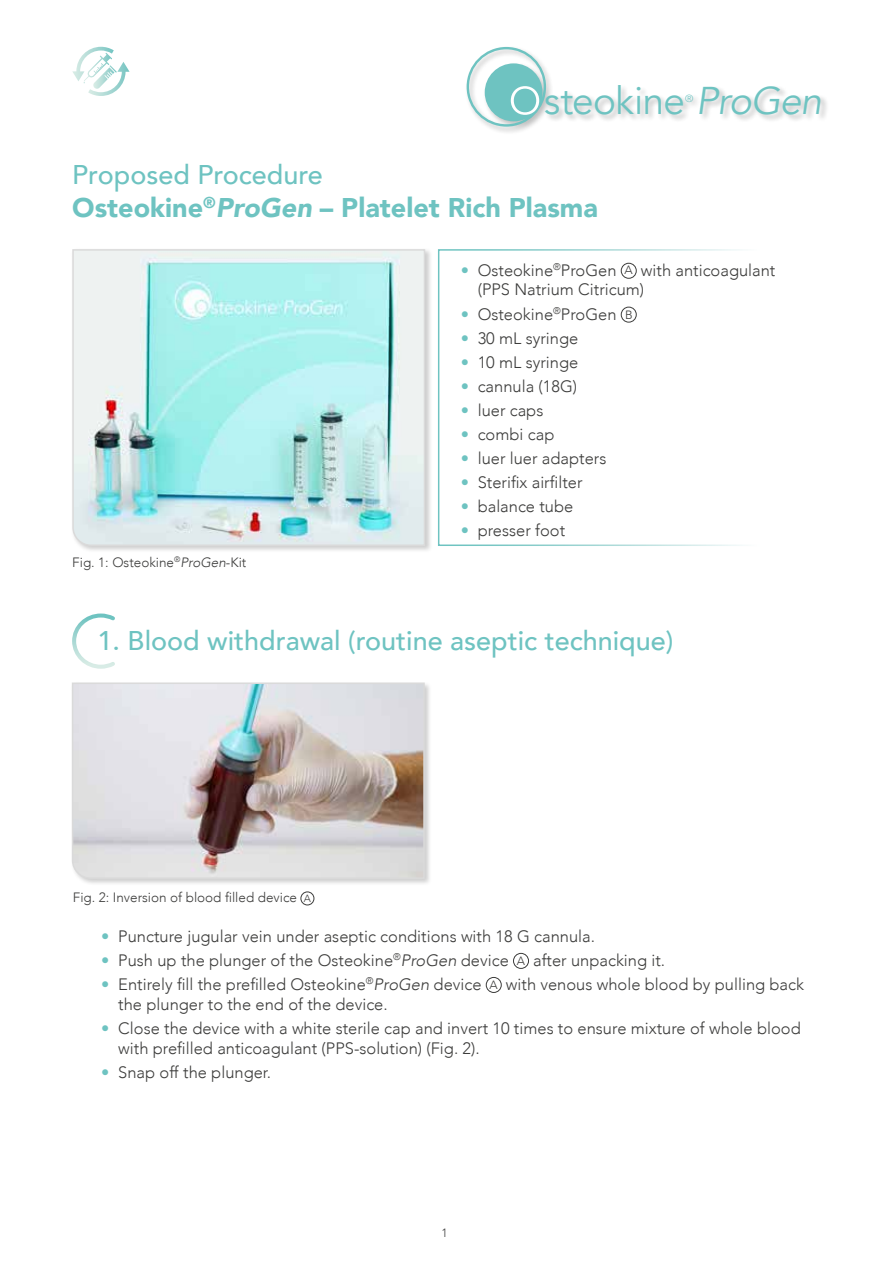
<style>
.page{position:relative;width:893px;height:1263px;background:#fff}
.page>*{position:absolute;margin:0;border:0;box-sizing:border-box;transform-origin:0 0}
.t1{font:38.55px "Avenir";letter-spacing:-.015em;color:#6ec3c1}
.t2{font:900 27px/32.4px "Avenir";color:#6ec3c1}
.t3{font:500 27px "Avenir";color:#6ec3c1}
.t4{font:300 16.5px/19.8px "Avenir";color:#3c3c3b}
.t5{font:300 13.5px "Avenir";color:#3c3c3b}
.t6{font:300 12px "Avenir";color:#3c3c3b}
.t7{font:10.35px "Avenir";color:#6ec3c1}
.s1{font-style:italic}
.s2{font-weight:500}
.s3{color:#6ec3c1}
.s4{font-size:12px}
.s5{font-size:10.35px}
</style>
<div class="page">
<div style="left:513px;top:953px;width:16px;height:16px;border:1px solid #3c3c3b;border-radius:50%"></div>
<div style="left:486px;top:977px;width:16px;height:16px;border:1px solid #3c3c3b;border-radius:50%"></div>
<svg style="left:438px;top:249px;width:304px;height:297px"></svg>
<div style="left:71px;top:247px;width:362px;height:307px;background:#000;opacity:.2"></div>
<svg style="left:72px;top:248px;width:354px;height:299px;background:#bfe8e8"></svg>
<svg style="left:72px;top:613px;width:43px;height:56px"></svg>
<svg style="left:72px;top:47px;width:58px;height:49px"></svg>
<div style="left:465px;top:45px;width:364px;height:90px;background:#000;opacity:.25"></div>
<svg style="left:467px;top:47px;width:79px;height:80px"></svg>
<div style="left:301px;top:891px;width:13px;height:14px;border:1px solid #3c3c3b;border-radius:50%"></div>
<div style="left:70px;top:681px;width:362px;height:205px;background:#000;opacity:.2"></div>
<img style="left:71px;top:682px;width:354px;height:198px">
<h1 class="t1" style="left:544px;top:78px;width:280px">steokine <span class="s1">ProGen</span></h1>
<p class="t7" style="left:685px;top:92px;width:10px">®</p>
<h2 class="t2" style="left:72px;top:158px;width:527px"><span class="s2">Proposed Procedure<br></span>Osteokine<sup>®</sup><span class="s1">ProGen</span> – Platelet Rich Plasma</h2>
<p class="t5" style="left:72px;top:554px;width:176px">Fig. 1: Osteokine<sup>®</sup><span class="s1">ProGen</span>-Kit</p>
<p class="t4" style="left:478px;top:260px;width:299px;text-indent:-17px"><span class="s3">•</span> Osteokine<sup>®</sup>ProGen <span class="s4">A</span> with anticoagulant (PPS Natrium Citricum)</p>
<p class="t4" style="left:461px;top:304px;width:174px"><span class="s3">•</span> Osteokine<sup>®</sup>ProGen <span class="s4">B</span></p>
<p class="t4" style="left:461px;top:328px;width:119px"><span class="s3">•</span> 30 mL syringe</p>
<p class="t4" style="left:461px;top:352px;width:119px"><span class="s3">•</span> 10 mL syringe</p>
<p class="t4" style="left:461px;top:376px;width:118px"><span class="s3">•</span> cannula (18G)</p>
<p class="t4" style="left:461px;top:400px;width:84px"><span class="s3">•</span> luer caps</p>
<p class="t4" style="left:461px;top:424px;width:95px"><span class="s3">•</span> combi cap</p>
<p class="t4" style="left:461px;top:448px;width:147px"><span class="s3">•</span> luer luer adapters</p>
<p class="t4" style="left:461px;top:472px;width:123px"><span class="s3">•</span> Sterifix airfilter</p>
<p class="t4" style="left:461px;top:496px;width:114px"><span class="s3">•</span> balance tube</p>
<p class="t4" style="left:461px;top:520px;width:106px"><span class="s3">•</span> presser foot</p>
<h2 class="t3" style="left:98px;top:617px;width:577px">1. Blood withdrawal (routine aseptic technique)</h2>
<p class="t5" style="left:73px;top:890px;width:240px">Fig. 2: Inversion of blood filled device <span class="s5">A</span></p>
<p class="t4" style="left:101px;top:926px;width:495px"><span class="s3">•</span> Puncture jugular vein under aseptic conditions with 18 G cannula.</p>
<p class="t4" style="left:101px;top:950px;width:565px"><span class="s3">•</span> Push up the plunger of the Osteokine<sup>®</sup><span class="s1">ProGen</span> device <span class="s4">A</span> after unpacking it.</p>
<p class="t4" style="left:118px;top:974px;width:687px;text-indent:-17px"><span class="s3">•</span> Entirely fill the prefilled Osteokine<sup>®</sup><span class="s1">ProGen</span> device <span class="s4">A</span> with venous whole blood by pulling back the plunger to the end of the device.</p>
<p class="t4" style="left:118px;top:1018px;width:684px;text-indent:-17px"><span class="s3">•</span> Close the device with a white sterile cap and invert 10 times to ensure mixture of whole blood with prefilled anticoagulant (PPS-solution) (Fig. 2).</p>
<p class="t4" style="left:101px;top:1062px;width:171px"><span class="s3">•</span> Snap off the plunger.</p>
<p class="t6" style="left:441px;top:1226px;width:8px">1</p>
</div>
